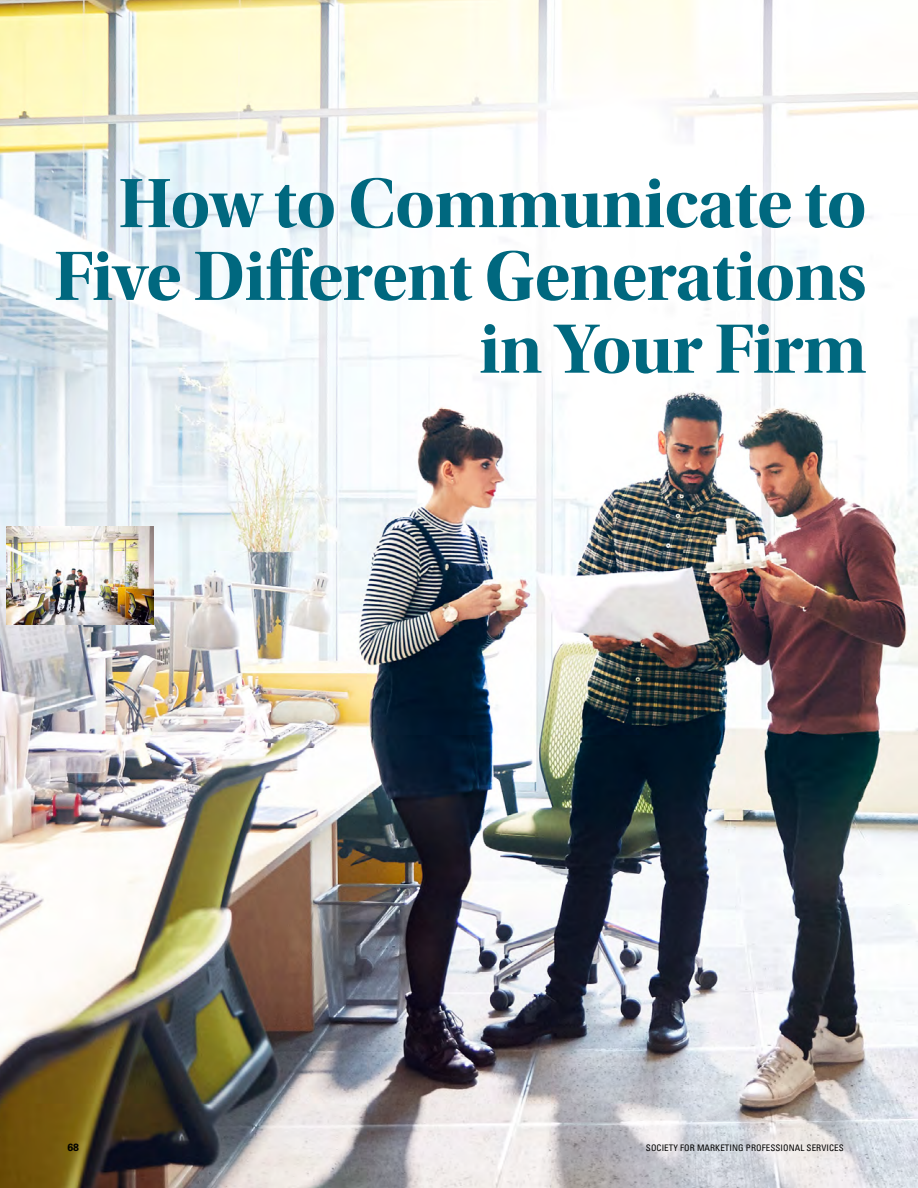
<style>
.page{position:relative;width:918px;height:1188px;background:#fff}
.page>*{position:absolute;margin:0;border:0;box-sizing:border-box;transform-origin:0 0}
.t1{font:72.75px/72.8px "Utopia Std Bold Disp";letter-spacing:-.01em;color:#00687f;text-align:right}
.t2{font:700 10.5px "Univers LT Std";color:#000}
.t3{font:condensed 9px "Univers LT Std";letter-spacing:.01em;color:#000}
</style>
<div class="page">
<img style="left:0;top:0;width:918px;height:1188px">
<img style="left:6px;top:526px;width:148px;height:99px">
<p class="t1" style="left:54px;top:168px;width:814px">How to Communicate to<br>Five Different Generations in Your Firm</p>
<p class="t2" style="left:68px;top:1141px;width:13px">68</p>
<p class="t3" style="left:646px;top:1142px;width:199px">SOCIETY FOR MARKETING PROFESSIONAL SERVICES</p>
</div>
